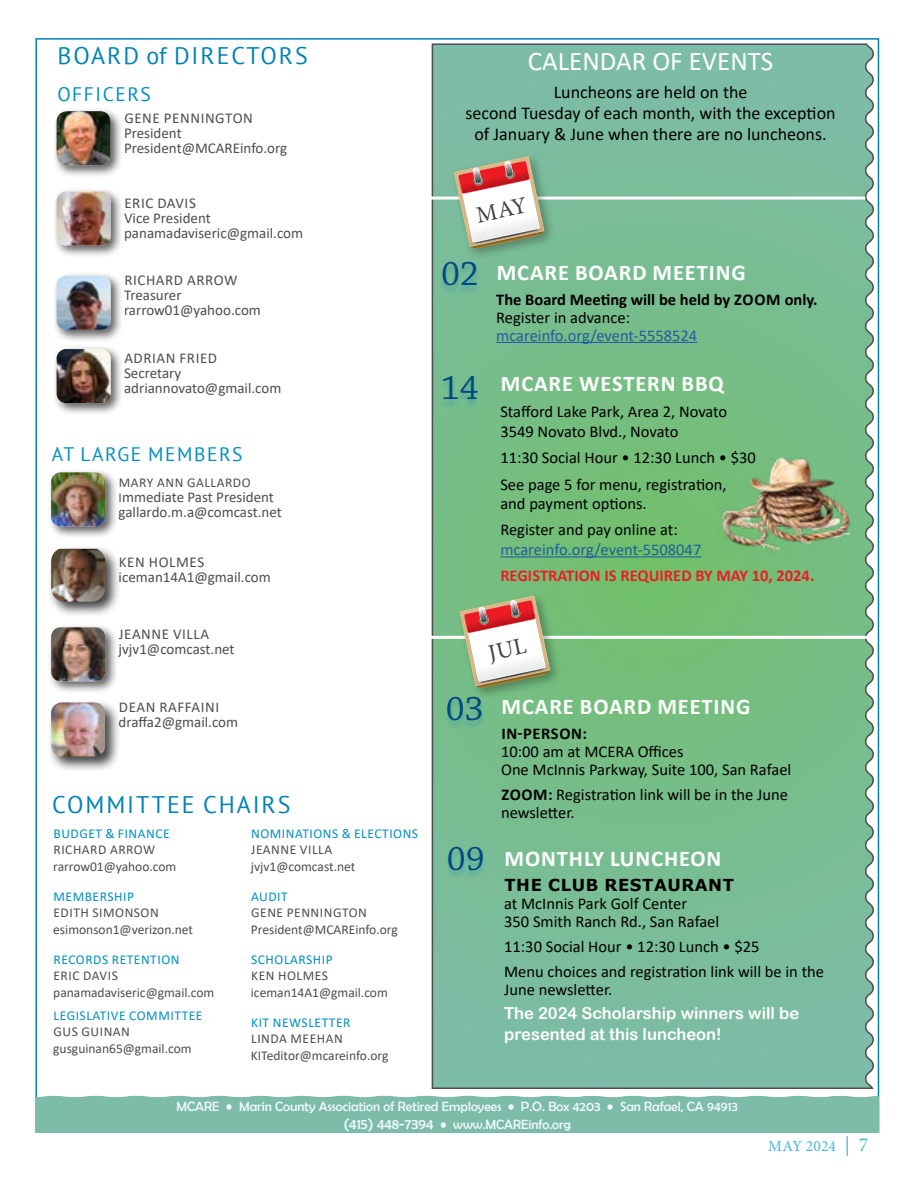
<style>
.page{position:relative;width:918px;height:1188px;background:#fff}
.page>*{position:absolute;margin:0;border:0;box-sizing:border-box;transform-origin:0 0}
.t1{font:36px "Chaparral Pro";color:#004785}
.t2{font:27px "Calibri";color:#fff}
.t3{font:24px "PT Sans";letter-spacing:.08em;color:#0083b4}
.t4{font:700 22.5px "Calibri";letter-spacing:.04em;color:#fff}
.t5{font:19.5px "PT Sans";letter-spacing:.08em;color:#008fbe}
.t6{font:18px/21px "Calibri";color:#000;text-align:center}
.t7{font:16.5px/18px "Calibri";color:#000}
.t8{font:16.5px/21px "Arial Rounded MT Bold";color:#fff}
.t9{font:16.5px "Calibri";color:#215e9e}
.t10{font:700 16.5px "Calibri";color:#000}
.t11{font:700 16.5px "Calibri";color:#ed1d24}
.t12{font:700 16.5px "Verdana";letter-spacing:.035em;color:#000}
.t13{font:700 16.5px "Calibri";letter-spacing:.04em;color:#000}
.t14{font:15.45px "Minion Pro";letter-spacing:.01em;color:#46b3da}
.t15{font:15px/15px "Calibri";letter-spacing:.04em;color:#4d4d4f}
.t16{font:15px/15px "Calibri";color:#4d4d4f}
.t17{font:13.5px/16.5px "Calibri";letter-spacing:.04em;color:#4d4d4f}
.t18{font:13.5px "Calibri";letter-spacing:.04em;color:#008fbe}
.t19{font:13.5px/18px "Berlin Sans FB";color:#eff9fe;text-align:center}
.s1{font-size:13.5px}
.s2{font-weight:700}
.s3{font-size:15px}
.s4{font-size:19.8px}
</style>
<div class="page">
<div style="left:35px;top:1096px;width:844px;height:37px;background:#7dbca9"></div>
<svg style="left:431px;top:43px;width:443px;height:1046px;background:#79bc90"></svg>
<div style="left:439px;top:378px;width:42px;height:30px;background:#0083b4;opacity:.3"></div>
<hr style="left:424px;top:197px;width:441px;height:3px;background:#fff">
<div style="left:450px;top:152px;width:107px;height:108px;background:#000;opacity:.3"></div>
<hr style="left:430px;top:636px;width:441px;height:3px;background:#fff">
<div style="left:456px;top:592px;width:106px;height:108px;background:#000;opacity:.3"></div>
<hr style="left:496px;top:342px;width:201px;height:1px;background:#215e9e">
<div style="left:440px;top:264px;width:41px;height:30px;background:#6fb898"></div>
<img style="left:718px;top:458px;width:136px;height:95px">
<div style="left:445px;top:698px;width:41px;height:30px;background:#6db88d"></div>
<div style="left:52px;top:107px;width:71px;height:71px;background:#000;opacity:.64"></div>
<img style="left:57px;top:111px;width:54px;height:54px">
<div style="left:52px;top:345px;width:71px;height:70px;background:#000;opacity:.64"></div>
<img style="left:57px;top:349px;width:54px;height:54px">
<div style="left:47px;top:468px;width:71px;height:71px;background:#000;opacity:.64"></div>
<img style="left:51px;top:472px;width:54px;height:54px">
<div style="left:47px;top:623px;width:71px;height:71px;background:#000;opacity:.64"></div>
<img style="left:51px;top:627px;width:54px;height:54px">
<div style="left:48px;top:546px;width:73px;height:72px;background:#000;opacity:.75"></div>
<img style="left:51px;top:549px;width:54px;height:53px">
<div style="left:52px;top:272px;width:71px;height:70px;background:#000;opacity:.64"></div>
<img style="left:57px;top:276px;width:54px;height:54px">
<div style="left:52px;top:187px;width:71px;height:71px;background:#000;opacity:.64"></div>
<img style="left:57px;top:192px;width:54px;height:54px">
<div style="left:48px;top:699px;width:73px;height:74px;background:#000;opacity:.75"></div>
<img style="left:51px;top:702px;width:54px;height:54px">
<hr style="left:500px;top:556px;width:201px;height:1px;background:#215e9e">
<div style="left:446px;top:848px;width:39px;height:30px;background:#6eb798"></div>
<svg style="left:454px;top:156px;width:91px;height:93px"></svg>
<svg style="left:459px;top:595px;width:92px;height:93px"></svg>
<h3 class="t3" style="left:58px;top:40px;width:252px">BOARD of DIRECTORS</h3>
<p class="t5" style="left:57px;top:82px;width:95px">OFFICERS</p>
<p class="t15" style="left:124px;top:110px;width:165px">GENE PENNINGTON<br>President<br>President@MCAREinfo.org</p>
<p class="t16" style="left:124px;top:195px;width:181px">ERIC DAVIS<br>Vice President panamadaviseric@gmail.com</p>
<p class="t15" style="left:124px;top:273px;width:138px">RICHARD ARROW<br>Treasurer rarrow01@yahoo.com</p>
<p class="t15" style="left:124px;top:350px;width:159px">ADRIAN FRIED<br>Secretary adriannovato@gmail.com</p>
<p class="t5" style="left:52px;top:442px;width:192px">AT LARGE MEMBERS</p>
<p class="t17" style="left:119px;top:473px;width:133px">MARY ANN GALLARDO</p>
<p class="t15" style="left:119px;top:489px;width:165px"><span class="s1">I</span>mmediate Past President gallardo.m.a@comcast.net</p>
<p class="t15" style="left:119px;top:554px;width:154px">KEN HOLMES iceman14A1@gmail.com</p>
<p class="t15" style="left:119px;top:626px;width:118px">JEANNE VILLA jvjv1@comcast.net</p>
<p class="t15" style="left:119px;top:699px;width:121px">DEAN RAFFAINI draffa2@gmail.com</p>
<h3 class="t3" style="left:52px;top:790px;width:240px">COMMITTEE CHAIRS</h3>
<p class="t18" style="left:54px;top:824px;width:118px">BUDGET &amp; FINANCE</p>
<p class="t17" style="left:53px;top:841px;width:125px">RICHARD ARROW rarrow01@yahoo.com</p>
<p class="t18" style="left:54px;top:887px;width:82px">MEMBERSHIP</p>
<p class="t17" style="left:53px;top:904px;width:141px">EDITH SIMONSON esimonson1@verizon.net</p>
<p class="t18" style="left:54px;top:950px;width:128px">RECORDS RETENTION</p>
<p class="t17" style="left:53px;top:967px;width:163px">ERIC DAVIS panamadaviseric@gmail.com</p>
<p class="t18" style="left:54px;top:1006px;width:150px">LEGISLATIVE COMMITTEE</p>
<p class="t17" style="left:53px;top:1023px;width:140px">GUS GUINAN gusguinan65@gmail.com</p>
<p class="t18" style="left:251px;top:824px;width:169px">NOMINATIONS &amp; ELECTIONS</p>
<p class="t17" style="left:251px;top:841px;width:106px">JEANNE VILLA jvjv1@comcast.net</p>
<p class="t18" style="left:251px;top:887px;width:38px">AUDIT</p>
<p class="t17" style="left:251px;top:904px;width:148px">GENE PENNINGTON<br>President@MCAREinfo.org</p>
<p class="t18" style="left:251px;top:950px;width:83px">SCHOLARSHIP</p>
<p class="t17" style="left:251px;top:967px;width:138px">KEN HOLMES iceman14A1@gmail.com</p>
<p class="t18" style="left:251px;top:1013px;width:101px">KIT NEWSLETTER</p>
<p class="t17" style="left:251px;top:1030px;width:139px">LINDA MEEHAN<br>KITeditor@mcareinfo.org</p>
<h2 class="t2" style="left:528px;top:42px;width:247px">CALENDAR OF EVENTS</h2>
<p class="t6" style="left:466px;top:81px;width:372px">Luncheons are held on the<br>second Tuesday of each month, with the exception of January &amp; June when there are no luncheons.</p>
<h1 class="t1" style="left:441px;top:254px;width:39px">02</h1>
<h1 class="t1" style="left:441px;top:368px;width:39px">14</h1>
<h3 class="t4" style="left:497px;top:256px;width:251px">MCARE BOARD MEETING</h3>
<p class="t10" style="left:496px;top:287px;width:323px">The Board Meeting will be held by ZOOM only.</p>
<p class="t7" style="left:496px;top:308px;width:135px">Register in advance:</p>
<p class="t9" style="left:496px;top:324px;width:203px">mcareinfo.org/event-5558524</p>
<h3 class="t4" style="left:501px;top:368px;width:225px">MCARE WESTERN BBQ</h3>
<p class="t7" style="left:500px;top:402px;width:228px;line-height:19.5px">Stafford Lake Park, Area 2, Novato<br>3549 Novato Blvd., Novato</p>
<p class="t7" style="left:500px;top:444px;width:257px;line-height:26.2px">11:30 Social Hour • 12:30 Lunch • $30<br>See page 5 for menu, registration,</p>
<p class="t7" style="left:500px;top:490px;width:179px;line-height:26.2px">and payment options.<br>Register and pay online at:</p>
<p class="t9" style="left:500px;top:538px;width:203px">mcareinfo.org/event-5508047</p>
<p class="t11" style="left:500px;top:564px;width:316px">REGISTRATION IS REQUIRED BY MAY 10, 2024.</p>
<h1 class="t1" style="left:446px;top:689px;width:39px">03</h1>
<h1 class="t1" style="left:447px;top:838px;width:39px">09</h1>
<h3 class="t4" style="left:502px;top:691px;width:251px">MCARE BOARD MEETING</h3>
<p class="t13" style="left:501px;top:722px;width:87px">IN-PERSON:</p>
<p class="t7" style="left:501px;top:742px;width:292px">10:00 am at MCERA Offices<br>One McInnis Parkway, Suite 100, San Rafael</p>
<p class="t7" style="left:501px;top:785px;width:288px"><span class="s2">ZOOM:</span> Registration link will be in the June newsletter.</p>
<h3 class="t4" style="left:505px;top:843px;width:218px">MONTHLY LUNCHEON</h3>
<p class="t12" style="left:504px;top:874px;width:231px">THE CLUB RESTAURANT</p>
<p class="t7" style="left:504px;top:894px;width:217px">at McInnis Park Golf Center<br>350 Smith Ranch Rd., San Rafael</p>
<p class="t7" style="left:504px;top:934px;width:321px;line-height:24.8px">11:30 Social Hour • 12:30 Lunch • $25<br>Menu choices and registration link will be in the</p>
<p class="t7" style="left:504px;top:980px;width:110px">June newsletter.</p>
<p class="t8" style="left:504px;top:1003px;width:297px">The 2024 Scholarship winners will be presented at this luncheon!</p>
<p class="t19" style="left:177px;top:1097px;width:563px">MCARE • Marin County Association of Retired Employees • P.O. Box 4203 • San Rafael, CA 94913 <span class="s3">(415) 448-7394</span> • www.MCAREinfo.org</p>
<p class="t14" style="left:768px;top:1135px;width:101px">MAY 2024 <span class="s4">| 7</span></p>
</div>
